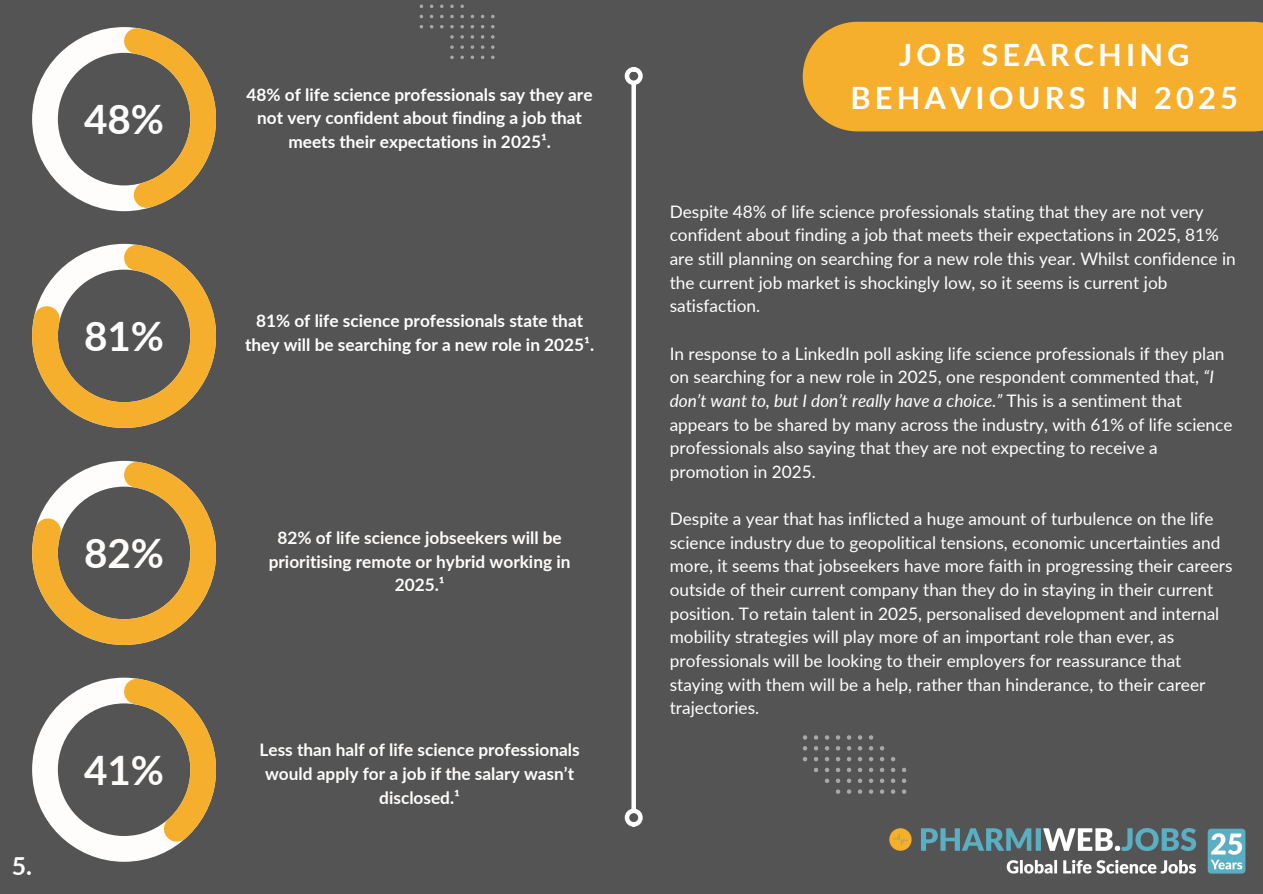
<style>
.page{position:relative;width:1263px;height:894px;background:#fff}
.page>*{position:absolute;margin:0;border:0;box-sizing:border-box;transform-origin:0 0}
.t1{font:700 40.5px "Lato";color:#fff}
.t2{font:700 40.5px "Lato";color:#fefdfb}
.t3{font:700 30.75px/42.8px "Lato";letter-spacing:.135em;color:#fff;text-align:center}
.t4{font:700 24.75px "Lato";color:#fff}
.t5{font:17.25px/23.7px "Lato";color:#fff}
.t6{font:700 17.25px/23.7px "Lato";color:#fff;text-align:center}
.t7{font:700 17.25px/23.7px "Lato";color:#fefdfb;text-align:center}
.s1{font-style:italic}
</style>
<div class="page">
<div style="left:0;top:0;width:1263px;height:893px;background:#545454"></div>
<img style="left:890px;top:828px;width:355px;height:46px">
<div style="left:631px;top:84px;width:5px;height:725px;background:#fff"></div>
<div style="left:625px;top:67px;width:18px;height:18px;border:4px solid #fff;border-radius:50%"></div>
<div style="left:625px;top:808px;width:18px;height:18px;border:4px solid #fff;border-radius:50%"></div>
<svg style="left:32px;top:244px;width:184px;height:184px"></svg>
<svg style="left:32px;top:460px;width:184px;height:184px"></svg>
<svg style="left:32px;top:27px;width:184px;height:184px"></svg>
<div style="left:803px;top:22px;width:460px;height:109px;background:#f5af2c"></div>
<svg style="left:32px;top:677px;width:184px;height:184px"></svg>
<svg style="left:869px;top:735px;width:4px;height:4px"></svg>
<svg style="left:858px;top:735px;width:4px;height:4px"></svg>
<svg style="left:847px;top:735px;width:4px;height:4px"></svg>
<svg style="left:836px;top:735px;width:4px;height:4px"></svg>
<svg style="left:825px;top:735px;width:4px;height:4px"></svg>
<svg style="left:814px;top:735px;width:4px;height:4px"></svg>
<svg style="left:803px;top:735px;width:4px;height:4px"></svg>
<svg style="left:880px;top:746px;width:4px;height:4px"></svg>
<svg style="left:869px;top:746px;width:4px;height:4px"></svg>
<svg style="left:858px;top:746px;width:4px;height:4px"></svg>
<svg style="left:847px;top:746px;width:4px;height:4px"></svg>
<svg style="left:836px;top:746px;width:4px;height:4px"></svg>
<svg style="left:825px;top:746px;width:4px;height:4px"></svg>
<svg style="left:814px;top:746px;width:4px;height:4px"></svg>
<svg style="left:803px;top:746px;width:4px;height:4px"></svg>
<svg style="left:891px;top:757px;width:4px;height:4px"></svg>
<svg style="left:880px;top:757px;width:4px;height:4px"></svg>
<svg style="left:869px;top:757px;width:4px;height:4px"></svg>
<svg style="left:858px;top:757px;width:4px;height:4px"></svg>
<svg style="left:847px;top:757px;width:4px;height:4px"></svg>
<svg style="left:836px;top:757px;width:4px;height:4px"></svg>
<svg style="left:825px;top:757px;width:4px;height:4px"></svg>
<svg style="left:814px;top:757px;width:4px;height:4px"></svg>
<svg style="left:803px;top:757px;width:4px;height:4px"></svg>
<svg style="left:902px;top:767px;width:4px;height:5px"></svg>
<svg style="left:891px;top:767px;width:4px;height:5px"></svg>
<svg style="left:880px;top:767px;width:4px;height:5px"></svg>
<svg style="left:869px;top:767px;width:4px;height:5px"></svg>
<svg style="left:858px;top:767px;width:4px;height:5px"></svg>
<svg style="left:847px;top:767px;width:4px;height:5px"></svg>
<svg style="left:836px;top:767px;width:4px;height:5px"></svg>
<svg style="left:825px;top:767px;width:4px;height:5px"></svg>
<svg style="left:814px;top:767px;width:4px;height:5px"></svg>
<svg style="left:902px;top:778px;width:4px;height:4px"></svg>
<svg style="left:891px;top:778px;width:4px;height:4px"></svg>
<svg style="left:880px;top:778px;width:4px;height:4px"></svg>
<svg style="left:869px;top:778px;width:4px;height:4px"></svg>
<svg style="left:858px;top:778px;width:4px;height:4px"></svg>
<svg style="left:847px;top:778px;width:4px;height:4px"></svg>
<svg style="left:836px;top:778px;width:4px;height:4px"></svg>
<svg style="left:825px;top:778px;width:4px;height:4px"></svg>
<svg style="left:902px;top:789px;width:4px;height:4px"></svg>
<svg style="left:891px;top:789px;width:4px;height:4px"></svg>
<svg style="left:880px;top:789px;width:4px;height:4px"></svg>
<svg style="left:869px;top:789px;width:4px;height:4px"></svg>
<svg style="left:858px;top:789px;width:4px;height:4px"></svg>
<svg style="left:847px;top:789px;width:4px;height:4px"></svg>
<svg style="left:836px;top:789px;width:4px;height:4px"></svg>
<svg style="left:440px;top:5px;width:4px;height:3px"></svg>
<svg style="left:450px;top:5px;width:4px;height:3px"></svg>
<svg style="left:460px;top:5px;width:4px;height:3px"></svg>
<svg style="left:440px;top:15px;width:4px;height:3px"></svg>
<svg style="left:450px;top:15px;width:4px;height:3px"></svg>
<svg style="left:460px;top:15px;width:4px;height:3px"></svg>
<svg style="left:491px;top:15px;width:4px;height:3px"></svg>
<svg style="left:440px;top:25px;width:4px;height:3px"></svg>
<svg style="left:450px;top:25px;width:4px;height:3px"></svg>
<svg style="left:491px;top:25px;width:4px;height:3px"></svg>
<svg style="left:450px;top:35px;width:4px;height:4px"></svg>
<svg style="left:460px;top:35px;width:4px;height:4px"></svg>
<svg style="left:471px;top:35px;width:3px;height:4px"></svg>
<svg style="left:481px;top:35px;width:3px;height:4px"></svg>
<svg style="left:491px;top:35px;width:4px;height:4px"></svg>
<svg style="left:450px;top:45px;width:4px;height:4px"></svg>
<svg style="left:460px;top:45px;width:4px;height:4px"></svg>
<svg style="left:471px;top:45px;width:3px;height:4px"></svg>
<svg style="left:481px;top:45px;width:3px;height:4px"></svg>
<svg style="left:491px;top:45px;width:4px;height:4px"></svg>
<svg style="left:450px;top:56px;width:4px;height:3px"></svg>
<svg style="left:460px;top:56px;width:4px;height:3px"></svg>
<svg style="left:491px;top:56px;width:4px;height:3px"></svg>
<h1 class="t1" style="left:84px;top:94px;width:82px">48%</h1>
<h3 class="t6" style="left:247px;top:82px;width:347px">48% of life science professionals say they are not very confident about finding a job that meets their expectations in 2025¹.</h3>
<h1 class="t1" style="left:84px;top:311px;width:82px">81%</h1>
<p class="t6" style="left:245px;top:308px;width:350px">81% of life science professionals state that they will be searching for a new role in 2025¹.</p>
<p class="t2" style="left:84px;top:528px;width:82px">82%</p>
<p class="t4" style="left:12px;top:850px;width:22px">5.</p>
<p class="t2" style="left:84px;top:744px;width:82px">41%</p>
<h1 class="t7" style="left:269px;top:525px;width:303px">82% of life science jobseekers will be prioritising remote or hybrid working in<br>2025.¹</h1>
<h1 class="t7" style="left:259px;top:737px;width:322px">Less than half of life science professionals would apply for a job if the salary wasn’t disclosed.¹</h1>
<p class="t3" style="left:851px;top:33px;width:389px">JOB SEARCHING<br>BEHAVIOURS IN 2025</p>
<h4 class="t5" style="left:670px;top:199px;width:568px">Despite 48% of life science professionals stating that they are not very confident about finding a job that meets their expectations in 2025, 81% are still planning on searching for a new role this year. Whilst confidence in the current job market is shockingly low, so it seems is current job satisfaction.</h4>
<h4 class="t5" style="left:670px;top:341px;width:564px">In response to a LinkedIn poll asking life science professionals if they plan on searching for a new role in 2025, one respondent commented that, <span class="s1">“I don’t want to, but I don’t really have a choice.”</span> This is a sentiment that appears to be shared by many across the industry, with 61% of life science professionals also saying that they are not expecting to receive a promotion in 2025.</h4>
<h4 class="t5" style="left:670px;top:506px;width:564px">Despite a year that has inflicted a huge amount of turbulence on the life science industry due to geopolitical tensions, economic uncertainties and more, it seems that jobseekers have more faith in progressing their careers outside of their current company than they do in staying in their current position. To retain talent in 2025, personalised development and internal mobility strategies will play more of an important role than ever, as professionals will be looking to their employers for reassurance that staying with them will be a help, rather than hinderance, to their career trajectories.</h4>
</div>
